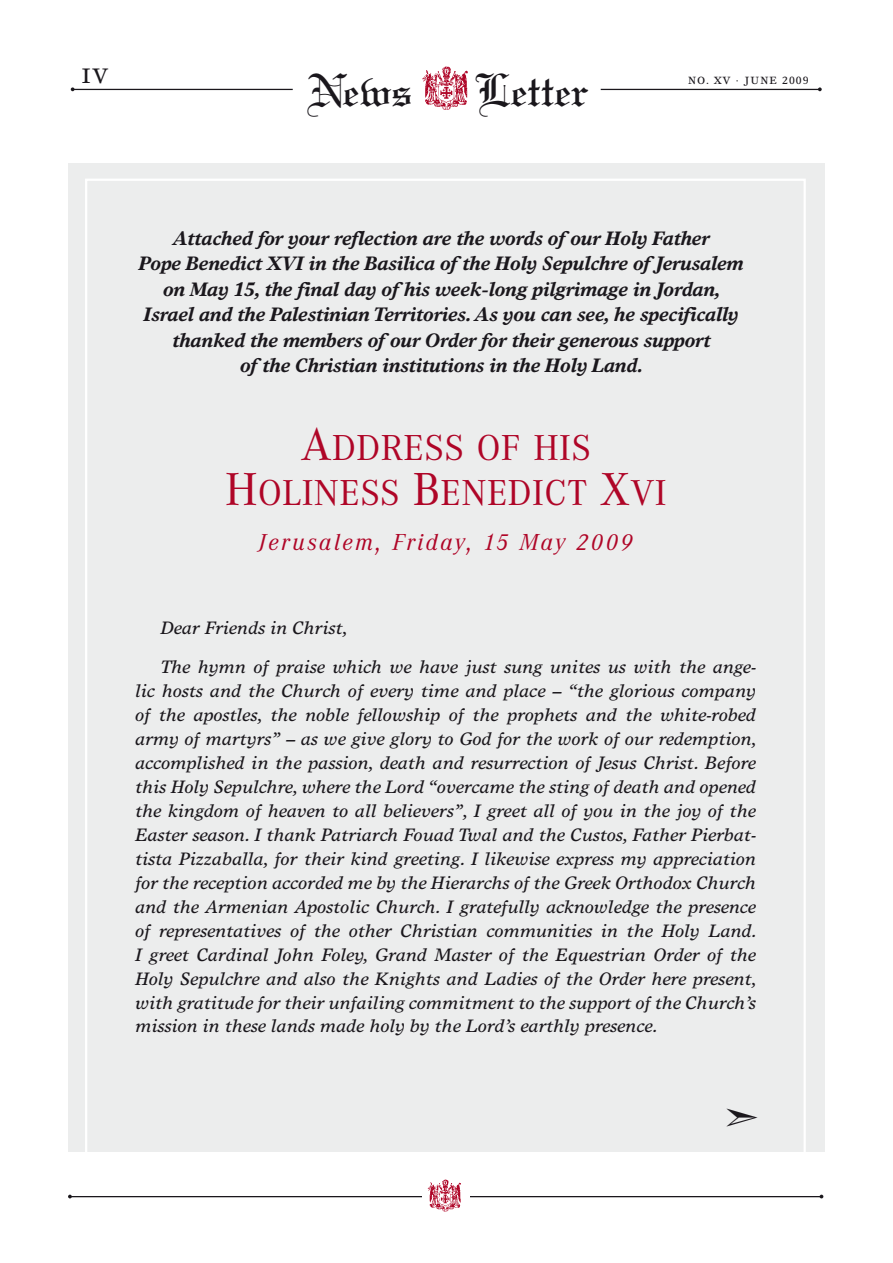
<style>
.page{position:relative;width:893px;height:1263px;background:#fff}
.page>*{position:absolute;margin:0;border:0;box-sizing:border-box;transform-origin:0 0}
.t1{font:49.35px "Linotext";color:#1a171c}
.t2{font:37.5px/45px "Corporate A";letter-spacing:.015em;color:#af0527;text-align:center}
.t3{font:italic 24px "Corporate A";letter-spacing:.1em;color:#af0527}
.t4{font:21px "Times Europa";color:#1a171c}
.t5{font:italic 700 19.5px/25.5px "Times Europa";letter-spacing:-.005em;color:#1a171c;text-align:center}
.t6{font:italic 18px/24px "Times Europa";color:#1a171c}
.t7{font:10.5px "Times Europa";letter-spacing:.1em;color:#1a171c}
.s1{font-size:48px}
</style>
<div class="page">
<hr style="left:70px;top:1196px;width:753px;height:1px;background:#1a171c">
<div style="left:422px;top:1184px;width:47px;height:19px;background:#fff"></div>
<img style="left:427px;top:1179px;width:34px;height:33px">
<img style="left:422px;top:66px;width:46px;height:44px">
<hr style="left:74px;top:89px;width:219px;height:1px;background:#1a171c">
<hr style="left:601px;top:89px;width:219px;height:1px;background:#1a171c">
<svg style="left:71px;top:87px;width:4px;height:4px"></svg>
<svg style="left:818px;top:87px;width:4px;height:4px"></svg>
<div style="left:68px;top:163px;width:757px;height:988px;background:#eceded"></div>
<p class="t4" style="left:82px;top:64px;width:28px">IV</p>
<p class="t7" style="left:688px;top:74px;width:122px">NO. XV · JUNE 2009</p>
<h1 class="t1" style="left:307px;top:61px;width:107px">News</h1>
<h1 class="t1" style="left:475px;top:61px;width:116px">Letter</h1>
<p class="t5" style="left:139px;top:225px;width:606px">Attached for your reflection are the words of our Holy Father<br>Pope Benedict XVI in the Basilica of the Holy Sepulchre of Jerusalem on May 15, the final day of his week-long pilgrimage in Jordan, Israel and the Palestinian Territories. As you can see, he specifically thanked the members of our Order for their generous support<br>of the Christian institutions in the Holy Land.</p>
<h2 class="t2" style="left:225px;top:425px;width:443px"><span class="s1">A</span>DDRESS OF HIS<br><span class="s1">H</span>OLINESS <span class="s1">B</span>ENEDICT <span class="s1">X</span>VI</h2>
<h3 class="t3" style="left:259px;top:528px;width:375px">Jerusalem, Friday, 15 May 2009</h3>
<p class="t6" style="left:161px;top:608px;width:597px;line-height:39px">Dear Friends in Christ,<br>The hymn of praise which we have just sung unites us with the ange-</p>
<p class="t6" style="left:135px;top:678px;width:623px;text-align:justify">lic hosts and the Church of every time and place – “the glorious company of the apostles, the noble fellowship of the prophets and the white-robed army of martyrs” – as we give glory to God for the work of our redemption, accomplished in the passion, death and resurrection of Jesus Christ. Before this Holy Sepulchre, where the Lord “overcame the sting of death and opened the kingdom of heaven to all believers”, I greet all of you in the joy of the Easter season. I thank Patriarch Fouad Twal and the Custos, Father Pierbat&shy;tista Pizzaballa, for their kind greeting. I likewise express my appreciation for the reception accorded me by the Hierarchs of the Greek Orthodox Church and the Armenian Apostolic Church. I gratefully acknowledge the presence of representatives of the other Christian communities in the Holy Land.<br>I greet Cardinal John Foley, Grand Master of the Equestrian Order of the Holy Sepulchre and also the Knights and Ladies of the Order here present, with gratitude for their unfailing commitment to the support of the Church’s mission in these lands made holy by the Lord’s earthly presence.</p>
</div>
